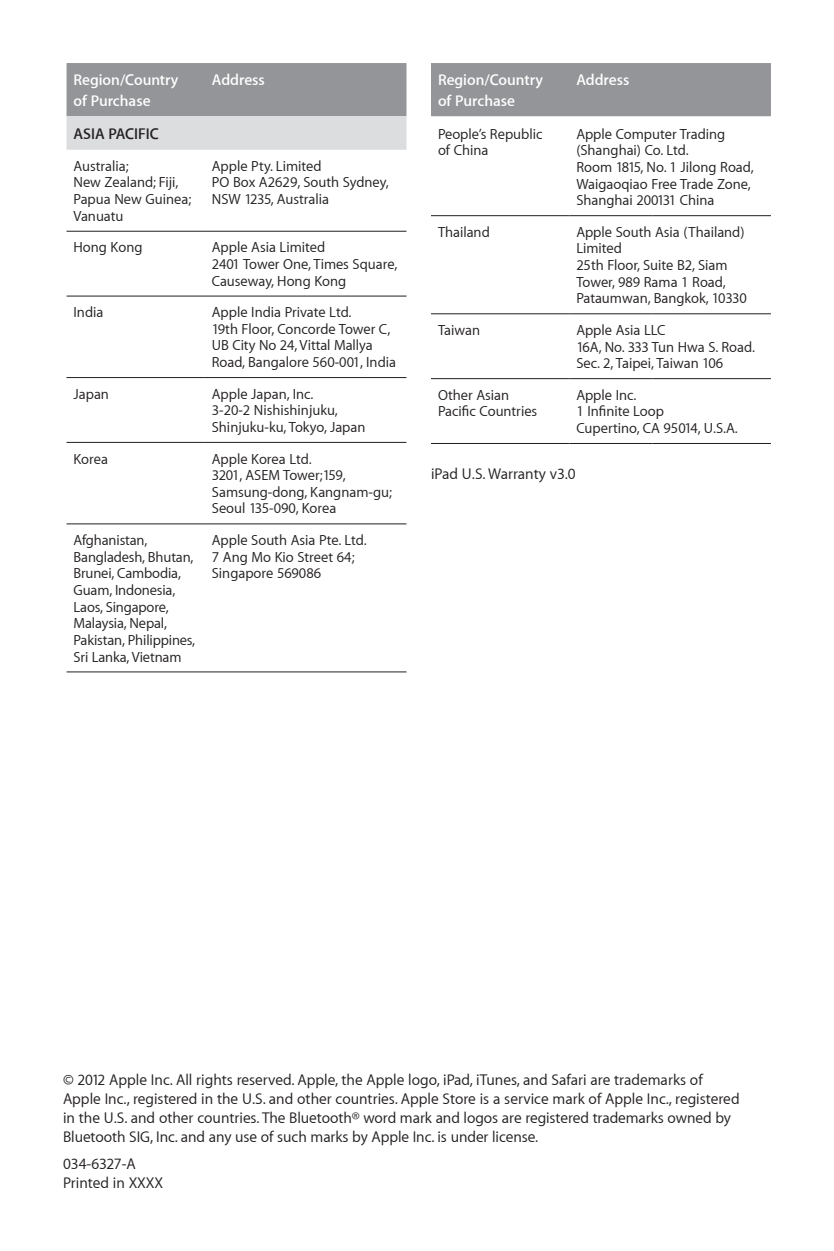
<style>
.page{position:relative;width:834px;height:1251px;background:#fff}
.page>*{position:absolute;margin:0;border:0;box-sizing:border-box;transform-origin:0 0}
.t1{font:15.75px/19.2px "Myriad Set Text";letter-spacing:-.005em;color:#231f20}
.t2{font:600 15.75px/21px "Myriad Set";color:#fff}
.t3{font:600 15.75px "Myriad Set";color:#231f20}
.t4{font:14.7px/16.8px "Myriad Set Text";color:#231f20}
</style>
<div class="page">
<div style="left:431px;top:63px;width:339px;height:53px;background:#939598"></div>
<hr style="left:431px;top:378px;width:138px;height:1px;background:#231f20">
<hr style="left:569px;top:378px;width:83px;height:1px;background:#231f20">
<hr style="left:652px;top:378px;width:118px;height:1px;background:#231f20">
<hr style="left:431px;top:443px;width:138px;height:1px;background:#231f20">
<hr style="left:569px;top:443px;width:83px;height:1px;background:#231f20">
<hr style="left:652px;top:443px;width:118px;height:1px;background:#231f20">
<hr style="left:431px;top:215px;width:138px;height:1px;background:#231f20">
<hr style="left:569px;top:215px;width:83px;height:1px;background:#231f20">
<hr style="left:652px;top:215px;width:118px;height:1px;background:#231f20">
<hr style="left:431px;top:313px;width:138px;height:1px;background:#231f20">
<hr style="left:569px;top:313px;width:83px;height:1px;background:#231f20">
<hr style="left:652px;top:313px;width:118px;height:1px;background:#231f20">
<svg style="left:66px;top:63px;width:340px;height:87px;background:#afb1b4"></svg>
<hr style="left:66px;top:230px;width:139px;height:2px;background:#231f20">
<hr style="left:205px;top:230px;width:83px;height:2px;background:#231f20">
<hr style="left:288px;top:230px;width:118px;height:2px;background:#231f20">
<hr style="left:66px;top:295px;width:139px;height:1px;background:#231f20">
<hr style="left:205px;top:295px;width:83px;height:1px;background:#231f20">
<hr style="left:288px;top:295px;width:118px;height:1px;background:#231f20">
<hr style="left:66px;top:377px;width:139px;height:1px;background:#231f20">
<hr style="left:205px;top:377px;width:83px;height:1px;background:#231f20">
<hr style="left:288px;top:377px;width:118px;height:1px;background:#231f20">
<hr style="left:66px;top:441px;width:139px;height:2px;background:#231f20">
<hr style="left:205px;top:441px;width:83px;height:2px;background:#231f20">
<hr style="left:288px;top:441px;width:118px;height:2px;background:#231f20">
<hr style="left:66px;top:523px;width:139px;height:1px;background:#231f20">
<hr style="left:205px;top:523px;width:83px;height:1px;background:#231f20">
<hr style="left:288px;top:523px;width:118px;height:1px;background:#231f20">
<hr style="left:66px;top:671px;width:139px;height:1px;background:#231f20">
<hr style="left:205px;top:671px;width:83px;height:1px;background:#231f20">
<hr style="left:288px;top:671px;width:118px;height:1px;background:#231f20">
<p class="t2" style="left:74px;top:69px;width:106px">Region/Country of Purchase</p>
<p class="t2" style="left:212px;top:69px;width:54px">Address</p>
<p class="t3" style="left:74px;top:124px;width:87px">ASIA PACIFIC</p>
<p class="t4" style="left:74px;top:157px;width:119px">Australia;<br>New Zealand; Fiji,<br>Papua New Guinea;<br>Vanuatu</p>
<p class="t4" style="left:212px;top:157px;width:178px">Apple Pty. Limited<br>PO Box A2629, South Sydney,<br>NSW 1235, Australia</p>
<p class="t4" style="left:74px;top:239px;width:70px">Hong Kong</p>
<p class="t4" style="left:212px;top:239px;width:187px">Apple Asia Limited<br>2401 Tower One, Times Square,<br>Causeway, Hong Kong</p>
<p class="t4" style="left:74px;top:303px;width:31px">India</p>
<p class="t4" style="left:212px;top:303px;width:186px">Apple India Private Ltd.<br>19th Floor, Concorde Tower C,<br>UB City No 24, Vittal Mallya<br>Road, Bangalore 560-001, India</p>
<p class="t4" style="left:73px;top:385px;width:37px">Japan</p>
<p class="t4" style="left:212px;top:385px;width:155px">Apple Japan, Inc.<br>3-20-2 Nishishinjuku,<br>Shinjuku-ku, Tokyo, Japan</p>
<p class="t4" style="left:73px;top:450px;width:36px">Korea</p>
<p class="t4" style="left:212px;top:450px;width:182px">Apple Korea Ltd.<br>3201, ASEM Tower;159,<br>Samsung-dong, Kangnam-gu;<br>Seoul 135-090, Korea</p>
<p class="t4" style="left:73px;top:531px;width:123px">Afghanistan,<br>Bangladesh, Bhutan,<br>Brunei, Cambodia,<br>Guam, Indonesia,<br>Laos, Singapore,<br>Malaysia, Nepal,<br>Pakistan, Philippines,<br>Sri Lanka, Vietnam</p>
<p class="t4" style="left:212px;top:531px;width:156px">Apple South Asia Pte. Ltd.<br>7 Ang Mo Kio Street 64;<br>Singapore 569086</p>
<p class="t2" style="left:438px;top:69px;width:106px">Region/Country of Purchase</p>
<p class="t2" style="left:576px;top:69px;width:54px">Address</p>
<p class="t4" style="left:438px;top:125px;width:106px">People’s Republic of China</p>
<p class="t4" style="left:576px;top:125px;width:179px">Apple Computer Trading (Shanghai) Co. Ltd.<br>Room 1815, No. 1 Jilong Road,<br>Waigaoqiao Free Trade Zone,<br>Shanghai 200131 China</p>
<p class="t4" style="left:438px;top:223px;width:53px">Thailand</p>
<p class="t4" style="left:576px;top:223px;width:172px">Apple South Asia (Thailand)<br>Limited<br>25th Floor, Suite B2, Siam<br>Tower, 989 Rama 1 Road,<br>Pataumwan, Bangkok, 10330</p>
<p class="t4" style="left:438px;top:321px;width:44px">Taiwan</p>
<p class="t4" style="left:576px;top:321px;width:180px">Apple Asia LLC<br>16A, No. 333 Tun Hwa S. Road.<br>Sec. 2, Taipei, Taiwan 106</p>
<p class="t4" style="left:438px;top:386px;width:101px">Other Asian<br>Pacific Countries</p>
<p class="t4" style="left:576px;top:386px;width:163px">Apple Inc.<br>1 Infinite Loop<br>Cupertino, CA 95014, U.S.A.</p>
<p class="t1" style="left:431px;top:463px;width:146px">iPad U.S. Warranty v3.0</p>
<p class="t1" style="left:63px;top:1069px;width:678px">© 2012 Apple Inc. All rights reserved. Apple, the Apple logo, iPad, iTunes, and Safari are trademarks of Apple Inc., registered in the U.S. and other countries. Apple Store is a service mark of Apple Inc., registered in the U.S. and other countries. The Bluetooth® word mark and logos are registered trademarks owned by Bluetooth SIG, Inc. and any use of such marks by Apple Inc. is under license.</p>
<p class="t1" style="left:63px;top:1153px;width:102px">034-6327-A<br>Printed in XXXX</p>
</div>
